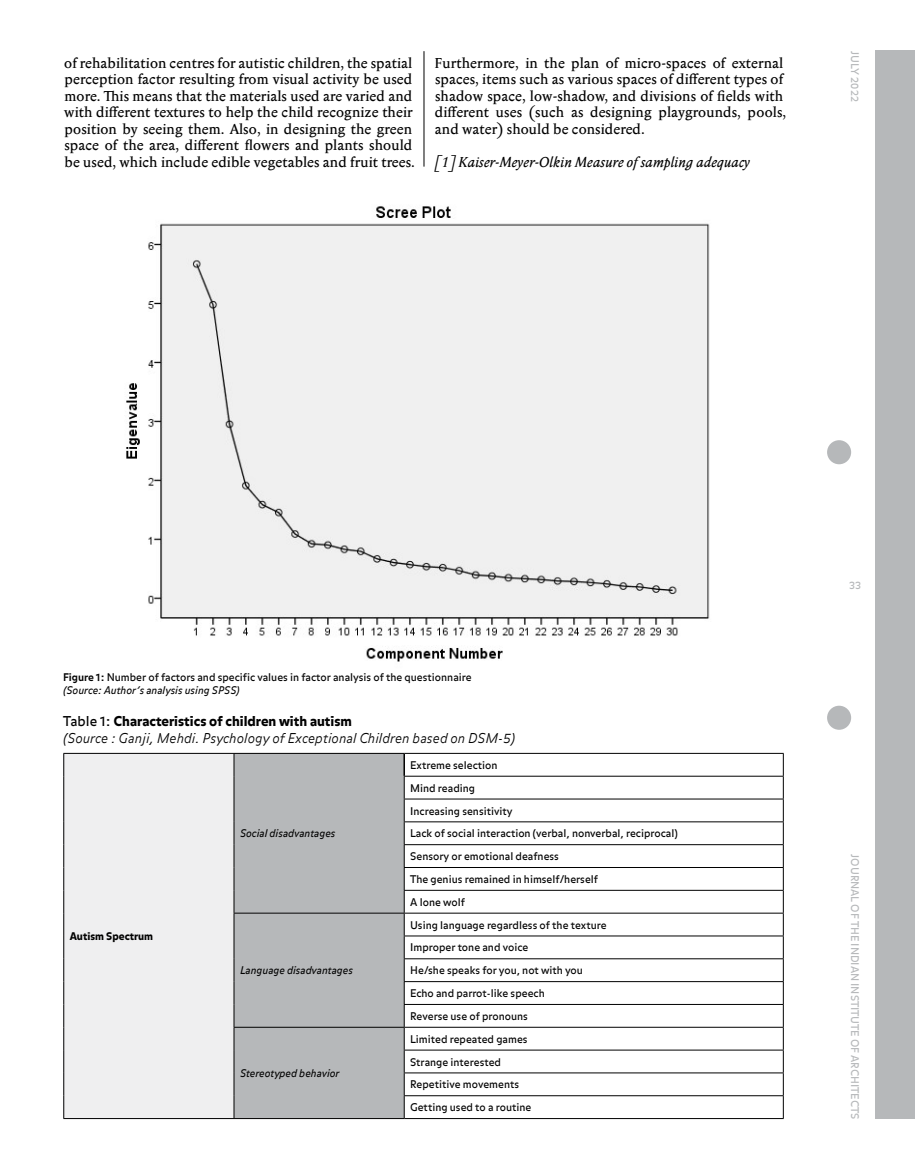
<style>
.page{position:relative;width:915px;height:1170px;background:#fff}
.page>*{position:absolute;margin:0;border:0;box-sizing:border-box;transform-origin:0 0}
.t1{font:14.25px/16.5px "Anselm Ten";color:#000}
.t2{font:italic 14.25px "Anselm Ten";letter-spacing:.01em;color:#000}
.t3{font:italic 300 13.5px/16.5px "Balance OT";color:#000}
.t4{font:10.5px/22.8px "Balance OT";color:#000}
.t5{font:italic 10.5px "Balance OT";color:#000}
.t6{font:10.5px "Balance OT";color:#b6b8ba}
.t7{font:900 10.5px "Balance OT";color:#000}
.s1{font-weight:700}
.s2{font-style:italic}
.s3{font-weight:400;font-style:normal}
.s4{font-weight:900;font-style:normal}
</style>
<div class="page">
<div style="left:826px;top:440px;width:24px;height:24px;background:#b6b8ba;border-radius:50%"></div>
<div style="left:826px;top:705px;width:24px;height:24px;background:#b6b8ba;border-radius:50%"></div>
<div style="left:875px;top:50px;width:39px;height:1068px;background:#b6b8ba"></div>
<img style="left:126px;top:206px;width:584px;height:456px">
<hr style="left:423px;top:51px;width:1px;height:116px;background:#000">
<div style="left:64px;top:753px;width:170px;height:365px;background:#efeff0"></div>
<svg style="left:404px;top:776px;width:378px;height:342px"></svg>
<hr style="left:403px;top:753px;width:2px;height:22px;background:#000">
<hr style="left:63px;top:1118px;width:171px;height:1px;background:#000">
<hr style="left:63px;top:753px;width:171px;height:1px;background:#000">
<hr style="left:404px;top:753px;width:379px;height:1px;background:#000">
<hr style="left:403px;top:775px;width:380px;height:1px;background:#000">
<hr style="left:403px;top:798px;width:380px;height:1px;background:#000">
<hr style="left:403px;top:821px;width:380px;height:1px;background:#000">
<hr style="left:403px;top:844px;width:380px;height:1px;background:#000">
<hr style="left:403px;top:867px;width:380px;height:1px;background:#000">
<hr style="left:403px;top:889px;width:380px;height:1px;background:#000">
<hr style="left:404px;top:912px;width:379px;height:1px;background:#000">
<hr style="left:403px;top:935px;width:380px;height:1px;background:#000">
<hr style="left:403px;top:958px;width:380px;height:1px;background:#000">
<hr style="left:403px;top:981px;width:380px;height:1px;background:#000">
<hr style="left:403px;top:1003px;width:380px;height:1px;background:#000">
<hr style="left:404px;top:1026px;width:379px;height:1px;background:#000">
<hr style="left:403px;top:1049px;width:380px;height:1px;background:#000">
<hr style="left:403px;top:1072px;width:380px;height:1px;background:#000">
<svg style="left:63px;top:753px;width:1px;height:365px"></svg>
<hr style="left:403px;top:1095px;width:380px;height:1px;background:#000">
<div style="left:233px;top:753px;width:171px;height:365px;background:#b6b8ba"></div>
<svg style="left:782px;top:753px;width:1px;height:365px"></svg>
<hr style="left:234px;top:1118px;width:170px;height:1px;background:#000">
<hr style="left:404px;top:1118px;width:379px;height:1px;background:#000">
<p class="t1" style="left:64px;top:54px;width:352px">of rehabilitation centres for autistic children, the spatial perception factor resulting from visual activity be used more. This means that the materials used are varied and with different textures to help the child recognize their position by seeing them. Also, in designing the green space of the area, different flowers and plants should be used, which include edible vegetables and fruit trees.</p>
<p class="t1" style="left:434px;top:54px;width:353px">Furthermore, in the plan of micro-spaces of external spaces, items such as various spaces of different types of shadow space, low-shadow, and divisions of fields with different uses (such as designing playgrounds, pools, and water) should be considered.</p>
<p class="t2" style="left:435px;top:152px;width:316px">[1] Kaiser-Meyer-Olkin Measure of sampling adequacy</p>
<p class="t6" style="left:860px;top:51px;width:52px;rotate:90deg">JULY 2022</p>
<p class="t4" style="left:63px;top:671px;width:410px;line-height:12.6px"><span class="s1">Figure 1:</span> Number of factors and specific values in factor analysis of the questionnaire <span class="s2">(Source: Author’s analysis using SPSS)</span></p>
<p class="t3" style="left:63px;top:713px;width:453px"><span class="s3">Table 1:</span> <span class="s4">Characteristics of children with autism<br></span>(Source : Ganji, Mehdi. Psychology of Exceptional Children based on DSM-5)</p>
<p class="t7" style="left:70px;top:929px;width:85px">Autism Spectrum</p>
<p class="t5" style="left:240px;top:827px;width:97px">Social disadvantages</p>
<p class="t5" style="left:240px;top:964px;width:114px">Language disadvantages</p>
<p class="t5" style="left:240px;top:1066px;width:101px">Stereotyped behavior</p>
<p class="t4" style="left:410px;top:754px;width:269px">Extreme selection<br>Mind reading<br>Increasing sensitivity<br>Lack of social interaction (verbal, nonverbal, reciprocal)<br>Sensory or emotional deafness<br>The genius remained in himself/herself<br>A lone wolf</p>
<p class="t4" style="left:410px;top:913px;width:198px">Using language regardless of the texture<br>Improper tone and voice<br>He/she speaks for you, not with you<br>Echo and parrot-like speech<br>Reverse use of pronouns</p>
<p class="t4" style="left:410px;top:1028px;width:123px">Limited repeated games<br>Strange interested<br>Repetitive movements<br>Getting used to a routine</p>
<p class="t6" style="left:848px;top:578px;width:14px">33</p>
<p class="t6" style="left:860px;top:854px;width:266px;rotate:90deg">JOURNAL OF THE INDIAN INSTITUTE OF ARCHITECTS</p>
</div>
